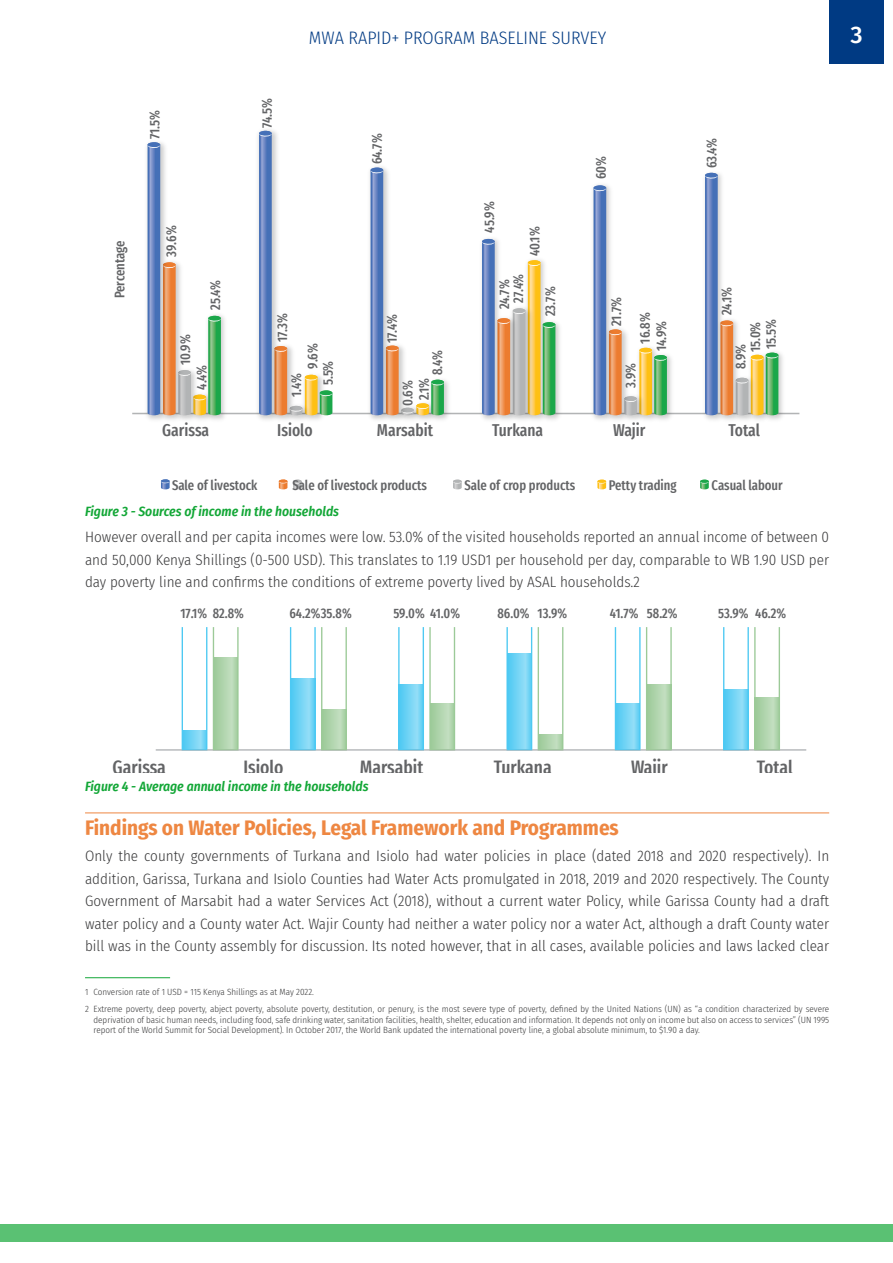
<style>
.page{position:relative;width:893px;height:1263px;background:#fff}
.page>*{position:absolute;margin:0;border:0;box-sizing:border-box;transform-origin:0 0}
.t1{font:500 24px "Fira Sans";color:#fff}
.t2{font:700 21px "Fira Sans Condensed";color:#ee8742}
.t3{font:500 extra-condensed 19.05px "Fira Sans";color:#636466}
.t4{font:300 18px "Fira Sans Condensed";color:#003a83}
.t5{font:500 extra-condensed 16.8px "Fira Sans";color:#636466}
.t6{font:300 15px/22.5px "Fira Sans Condensed";color:#383839;text-align:justify}
.t7{font:500 extra-condensed 13.8px/16.4px "Fira Sans";color:#636466;text-align:center}
.t8{font:500 extra-condensed 13.65px "Fira Sans";color:#636466}
.t9{font:italic 600 13.5px "Fira Sans Condensed";color:#13a737}
.t10{font:300 9px/17px "Fira Sans Condensed";color:#383839}
</style>
<div class="page">
<div style="left:829px;top:0;width:55px;height:63px;background:#003a83"></div>
<div style="left:0;top:1225px;width:893px;height:17px;background:#5ac173"></div>
<hr style="left:85px;top:812px;width:744px;height:1px;background:#ee8742">
<svg style="left:293px;top:480px;width:9px;height:9px"></svg>
<svg style="left:161px;top:479px;width:9px;height:10px"></svg>
<hr style="left:132px;top:413px;width:667px;height:1px;background:#b2b4b5">
<img style="left:186px;top:415px;width:16px;height:5px">
<img style="left:170px;top:415px;width:16px;height:5px">
<img style="left:203px;top:315px;width:28px;height:105px">
<img style="left:142px;top:151px;width:28px;height:269px">
<svg style="left:147px;top:142px;width:74px;height:273px"></svg>
<img style="left:313px;top:415px;width:14px;height:5px">
<img style="left:298px;top:415px;width:15px;height:5px">
<img style="left:281px;top:415px;width:17px;height:5px">
<img style="left:254px;top:129px;width:27px;height:291px">
<svg style="left:259px;top:131px;width:73px;height:284px"></svg>
<img style="left:423px;top:415px;width:4px;height:5px">
<img style="left:408px;top:415px;width:15px;height:5px">
<img style="left:393px;top:415px;width:15px;height:5px">
<img style="left:427px;top:380px;width:27px;height:40px">
<img style="left:365px;top:166px;width:28px;height:254px">
<svg style="left:370px;top:168px;width:74px;height:247px"></svg>
<img style="left:520px;top:415px;width:15px;height:5px">
<img style="left:505px;top:415px;width:15px;height:5px">
<img style="left:538px;top:322px;width:28px;height:98px">
<img style="left:477px;top:238px;width:28px;height:182px">
<svg style="left:482px;top:239px;width:73px;height:176px"></svg>
<img style="left:631px;top:415px;width:16px;height:5px">
<img style="left:616px;top:415px;width:15px;height:5px">
<img style="left:650px;top:355px;width:27px;height:65px">
<img style="left:589px;top:184px;width:27px;height:236px">
<svg style="left:593px;top:185px;width:74px;height:230px"></svg>
<img style="left:743px;top:415px;width:15px;height:5px">
<img style="left:728px;top:415px;width:15px;height:5px">
<img style="left:760px;top:353px;width:29px;height:67px">
<img style="left:700px;top:172px;width:28px;height:248px">
<svg style="left:705px;top:173px;width:73px;height:242px"></svg>
<svg style="left:453px;top:480px;width:9px;height:9px"></svg>
<svg style="left:279px;top:479px;width:8px;height:10px"></svg>
<svg style="left:597px;top:480px;width:9px;height:9px"></svg>
<svg style="left:700px;top:480px;width:9px;height:9px"></svg>
<div style="left:182px;top:626px;width:25px;height:125px;border:1px solid #4ec9f2"></div>
<div style="left:213px;top:626px;width:26px;height:125px;border:1px solid #9cca98"></div>
<div style="left:290px;top:626px;width:26px;height:125px;border:1px solid #4ec9f2"></div>
<div style="left:321px;top:626px;width:26px;height:125px;border:1px solid #9cca98"></div>
<div style="left:398px;top:626px;width:26px;height:125px;border:1px solid #4ec9f2"></div>
<div style="left:429px;top:626px;width:26px;height:125px;border:1px solid #9cca98"></div>
<div style="left:506px;top:626px;width:26px;height:125px;border:1px solid #4ec9f2"></div>
<div style="left:538px;top:626px;width:25px;height:125px;border:1px solid #9cca98"></div>
<div style="left:615px;top:626px;width:26px;height:125px;border:1px solid #4ec9f2"></div>
<div style="left:646px;top:626px;width:26px;height:125px;border:1px solid #9cca98"></div>
<div style="left:723px;top:626px;width:26px;height:125px;border:1px solid #4ec9f2"></div>
<div style="left:754px;top:626px;width:26px;height:125px;border:1px solid #9cca98"></div>
<hr style="left:156px;top:749px;width:650px;height:2px;background:#b1b4b6">
<svg style="left:182px;top:731px;width:25px;height:19px"></svg>
<svg style="left:213px;top:657px;width:25px;height:93px;background:#aed3ab"></svg>
<svg style="left:291px;top:678px;width:24px;height:72px;background:#70d3f4"></svg>
<svg style="left:322px;top:710px;width:24px;height:40px"></svg>
<svg style="left:399px;top:684px;width:24px;height:66px;background:#70d3f4"></svg>
<svg style="left:430px;top:704px;width:24px;height:46px"></svg>
<svg style="left:507px;top:654px;width:25px;height:96px;background:#6ed2f4"></svg>
<svg style="left:538px;top:734px;width:25px;height:16px"></svg>
<svg style="left:615px;top:703px;width:25px;height:47px"></svg>
<svg style="left:647px;top:685px;width:24px;height:65px;background:#afd3ac"></svg>
<svg style="left:724px;top:690px;width:24px;height:60px"></svg>
<svg style="left:755px;top:698px;width:24px;height:52px"></svg>
<hr style="left:85px;top:977px;width:85px;height:1px;background:#13a737">
<p class="t7" style="left:111px;top:298px;width:59px;rotate:-90deg">Percentage</p>
<p class="t7" style="left:146px;top:139px;width:31px;rotate:-90deg">71.5%</p>
<p class="t7" style="left:162px;top:257px;width:33px;rotate:-90deg">39.6%</p>
<p class="t7" style="left:207px;top:310px;width:31px;rotate:-90deg">25.4%</p>
<p class="t7" style="left:176px;top:390px;width:57px;text-align:left;text-indent:24px;rotate:-90deg">10.9%<br>4.4%</p>
<p class="t7" style="left:258px;top:128px;width:31px;rotate:-90deg">74.5%</p>
<p class="t4" style="left:309px;top:25px;width:299px">MWA RAPID+ PROGRAM BASELINE SURVEY</p>
<h1 class="t1" style="left:850px;top:15px;width:14px">3</h1>
<p class="t7" style="left:368px;top:164px;width:33px;rotate:-90deg">64.7%</p>
<p class="t7" style="left:480px;top:233px;width:33px;rotate:-90deg">45.9%</p>
<p class="t7" style="left:526px;top:256px;width:31px;rotate:-90deg">40.1%</p>
<p class="t7" style="left:592px;top:179px;width:25px;rotate:-90deg">60%</p>
<p class="t7" style="left:703px;top:168px;width:32px;rotate:-90deg">63.4%</p>
<p class="t7" style="left:273px;top:342px;width:31px;rotate:-90deg">17.3%</p>
<p class="t7" style="left:304px;top:385px;width:44px;line-height:15.5px;text-align:left;text-indent:17px;rotate:-90deg">9.6%<br>5.5%</p>
<p class="t7" style="left:287px;top:397px;width:25px;rotate:-90deg">1.4%</p>
<p class="t7" style="left:383px;top:343px;width:30px;rotate:-90deg">17.4%</p>
<p class="t7" style="left:429px;top:375px;width:26px;rotate:-90deg">8.4%</p>
<p class="t7" style="left:399px;top:406px;width:30px;rotate:-90deg">0.6%<br>2.1%</p>
<p class="t7" style="left:497px;top:309px;width:37px;line-height:14px;rotate:-90deg">24.7%<br>27.4%</p>
<p class="t7" style="left:541px;top:316px;width:31px;rotate:-90deg">23.7%</p>
<p class="t7" style="left:607px;top:326px;width:30px;rotate:-90deg">21.7%</p>
<p class="t7" style="left:636px;top:351px;width:40px;rotate:-90deg">16.8%<br>14.9%</p>
<p class="t7" style="left:622px;top:388px;width:26px;rotate:-90deg">3.9%</p>
<p class="t7" style="left:718px;top:315px;width:30px;rotate:-90deg">24.1%</p>
<p class="t7" style="left:732px;top:352px;width:35px;line-height:15.1px;text-align:left;text-indent:-17px;rotate:-90deg">8.9%<br>15.0%<br>15.5%</p>
<p class="t5" style="left:162px;top:417px;width:49px">Garissa</p>
<p class="t5" style="left:277px;top:417px;width:37px">Isiolo</p>
<p class="t5" style="left:377px;top:417px;width:58px">Marsabit</p>
<p class="t5" style="left:492px;top:417px;width:53px">Turkana</p>
<p class="t5" style="left:613px;top:417px;width:34px">Wajir</p>
<p class="t5" style="left:728px;top:417px;width:33px">Total</p>
<p class="t7" style="left:172px;top:476px;width:87px">Sale of livestock</p>
<p class="t7" style="left:292px;top:476px;width:136px">Sale of livestock products</p>
<p class="t7" style="left:464px;top:476px;width:112px">Sale of crop products</p>
<p class="t7" style="left:609px;top:476px;width:69px">Petty trading</p>
<p class="t7" style="left:712px;top:476px;width:73px">Casual labour</p>
<p class="t9" style="left:85px;top:500px;width:256px">Figure 3 - Sources of income in the households</p>
<p class="t6" style="left:85px;top:526px;width:746px">However overall and per capita incomes were low. 53.0% of the visited households reported an annual income of between 0 and 50,000 Kenya Shillings (0-500 USD). This translates to 1.19 USD1 per household per day, comparable to WB 1.90 USD per day poverty line and confirms the conditions of extreme poverty lived by ASAL households.2</p>
<p class="t8" style="left:180px;top:602px;width:65px">17.1% 82.8%</p>
<p class="t8" style="left:289px;top:602px;width:64px">64.2%35.8%</p>
<p class="t8" style="left:393px;top:602px;width:68px">59.0% 41.0%</p>
<p class="t8" style="left:497px;top:602px;width:71px">86.0% 13.9%</p>
<p class="t8" style="left:610px;top:602px;width:69px">41.7% 58.2%</p>
<p class="t8" style="left:718px;top:602px;width:69px">53.9% 46.2%</p>
<p class="t3" style="left:113px;top:752px;width:55px">Garissa</p>
<p class="t3" style="left:243px;top:752px;width:42px">Isiolo</p>
<p class="t3" style="left:360px;top:752px;width:65px">Marsabit</p>
<p class="t3" style="left:494px;top:752px;width:59px">Turkana</p>
<p class="t3" style="left:631px;top:752px;width:38px">Wajir</p>
<p class="t3" style="left:757px;top:752px;width:37px">Total</p>
<p class="t9" style="left:85px;top:775px;width:285px">Figure 4 - Average annual income in the households</p>
<h2 class="t2" style="left:85px;top:810px;width:535px">Findings on Water Policies, Legal Framework and Programmes</h2>
<p class="t6" style="left:85px;top:845px;width:746px">Only the county governments of Turkana and Isiolo had water policies in place (dated 2018 and 2020 respectively). In addition, Garissa, Turkana and Isiolo Counties had Water Acts promulgated in 2018, 2019 and 2020 respectively. The County Government of Marsabit had a water Services Act (2018), without a current water Policy, while Garissa County had a draft water policy and a County water Act. Wajir County had neither a water policy nor a water Act, although a draft County water bill was in the County assembly for discussion. Its noted however, that in all cases, available policies and laws lacked clear</p>
<p class="t10" style="left:85px;top:983px;width:746px">1 Conversion rate of 1 USD = 115 Kenya Shillings as at May 2022.<br>2 Extreme poverty, deep poverty, abject poverty, absolute poverty, destitution, or penury, is the most severe type of poverty, defined by the United Nations (UN) as “a condition characterized by severe</p>
<p class="t10" style="left:94px;top:1014px;width:737px;line-height:10.8px">deprivation of basic human needs, including food, safe drinking water, sanitation facilities, health, shelter, education and information. It depends not only on income but also on access to services” (UN 1995 report of the World Summit for Social Development). In October 2017, the World Bank updated the international poverty line, a global absolute minimum, to $1.90 a day.</p>
</div>
